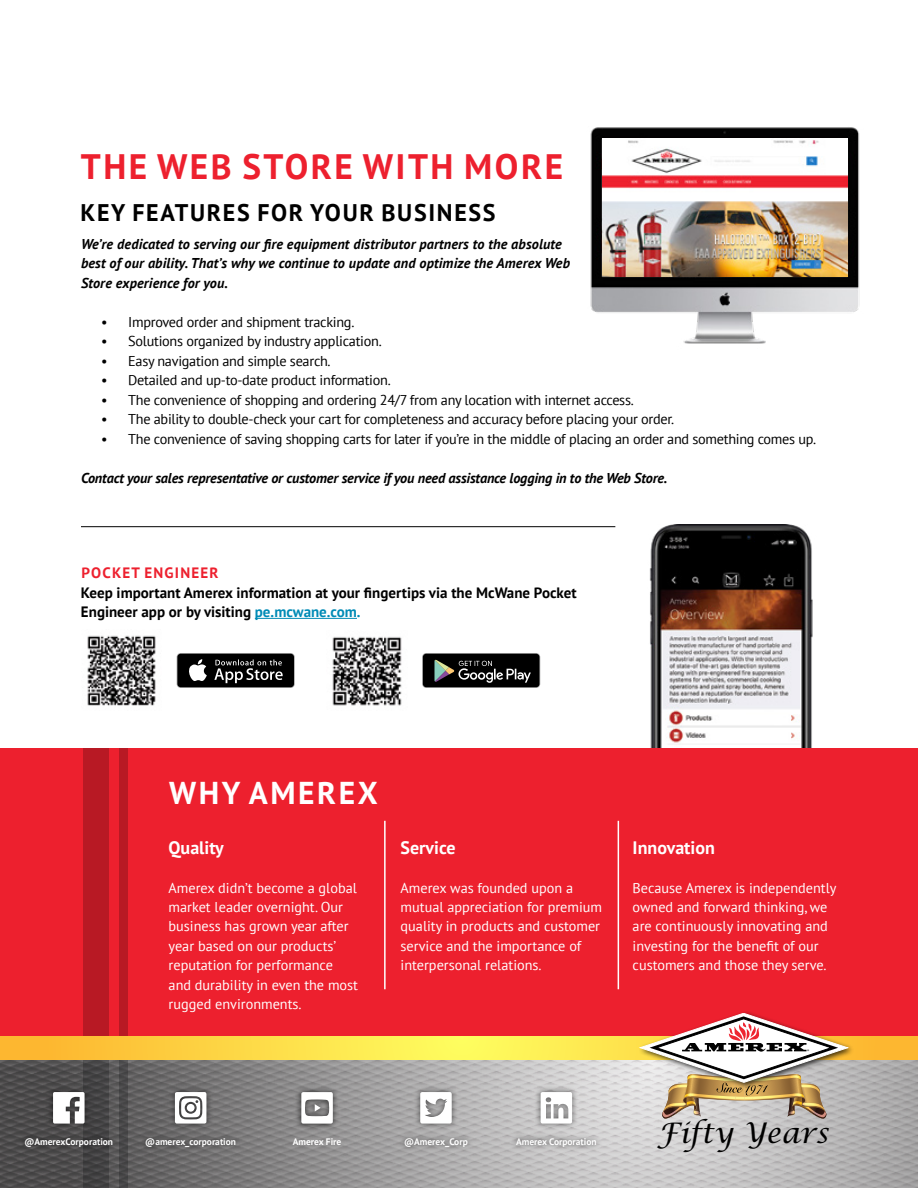
<style>
.page{position:relative;width:918px;height:1188px;background:#fff}
.page>*{position:absolute;margin:0;border:0;box-sizing:border-box;transform-origin:0 0}
.t1{font:700 35.25px "PT Sans";letter-spacing:.07em;color:#ed202e}
.t2{font:700 31.5px "PT Sans";letter-spacing:.08em;color:#fff}
.t3{font:italic 28.2px "Lucida Calligraphy";color:#000}
.t4{font:700 24px "PT Sans";letter-spacing:.07em;color:#000}
.t5{font:700 18px "PT Sans";color:#fff}
.t6{font:700 15px/19.5px "PT Sans";color:#000}
.t7{font:700 15px "PT Sans";letter-spacing:.08em;color:#ed202e}
.t8{font:14.25px/19.5px "PT Sans";color:#fff}
.t9{font:14.25px "PT Sans";letter-spacing:-.02em;color:#000}
.t10{font:italic 700 14.25px/19.5px "PT Sans";letter-spacing:.01em;color:#000}
.t11{font:italic 700 14.25px "PT Sans";letter-spacing:-.01em;color:#000}
.t12{font:700 9.45px "PT Sans";color:#fff}
.t13{font:5.1px "Myriad Pro";color:#000}
.s1{color:#008bb6}
</style>
<div class="page">
<img style="left:649px;top:525px;width:164px;height:223px">
<div style="left:0;top:748px;width:918px;height:440px;background:#ed202e"></div>
<svg style="left:0;top:1060px;width:918px;height:128px;background:#a1a0a0"></svg>
<svg style="left:83px;top:748px;width:26px;height:440px;background:#a32029"></svg>
<svg style="left:119px;top:748px;width:8px;height:440px;background:#95272f"></svg>
<hr style="left:255px;top:618px;width:102px;height:1px;background:#008bb6">
<hr style="left:384px;top:821px;width:2px;height:168px;background:#fff">
<hr style="left:618px;top:821px;width:1px;height:168px;background:#fff">
<img style="left:332px;top:637px;width:70px;height:69px">
<img style="left:87px;top:635px;width:69px;height:71px">
<svg style="left:177px;top:653px;width:118px;height:35px"></svg>
<div style="left:177px;top:654px;width:117px;height:33px;background:#000;border-radius:3px"></div>
<svg style="left:189px;top:659px;width:18px;height:22px"></svg>
<svg style="left:214px;top:659px;width:69px;height:24px"></svg>
<svg style="left:422px;top:653px;width:118px;height:35px"></svg>
<div style="left:423px;top:654px;width:116px;height:33px;background:#000;border-radius:3px"></div>
<svg style="left:434px;top:660px;width:97px;height:23px"></svg>
<hr style="left:81px;top:526px;width:534px;height:1px;background:#000">
<img style="left:590px;top:127px;width:270px;height:217px">
<img style="left:602px;top:138px;width:245px;height:138px">
<svg style="left:0;top:1036px;width:918px;height:24px;background:#fdda47"></svg>
<div style="left:637px;top:1011px;width:217px;height:79px;background:#000;opacity:.75"></div>
<svg style="left:640px;top:1013px;width:208px;height:106px;background:#c8a092"></svg>
<div style="left:140px;top:1086px;width:102px;height:66px;background:#000;opacity:.55"></div>
<svg style="left:175px;top:1092px;width:31px;height:32px"></svg>
<div style="left:19px;top:1086px;width:100px;height:66px;background:#000;opacity:.55"></div>
<svg style="left:53px;top:1092px;width:32px;height:32px"></svg>
<div style="left:398px;top:1086px;width:76px;height:66px;background:#000;opacity:.55"></div>
<svg style="left:420px;top:1092px;width:32px;height:32px"></svg>
<div style="left:510px;top:1086px;width:93px;height:66px;background:#000;opacity:.55"></div>
<svg style="left:541px;top:1092px;width:31px;height:32px"></svg>
<div style="left:295px;top:1086px;width:43px;height:44px;background:#000;opacity:.75"></div>
<svg style="left:301px;top:1092px;width:32px;height:32px"></svg>
<h1 class="t1" style="left:81px;top:143px;width:484px">THE WEB STORE WITH MORE</h1>
<h3 class="t4" style="left:81px;top:197px;width:417px">KEY FEATURES FOR YOUR BUSINESS</h3>
<p class="t10" style="left:81px;top:234px;width:491px">We’re dedicated to serving our fire equipment distributor partners to the absolute best of our ability. That’s why we continue to update and optimize the Amerex Web<br>Store experience for you.</p>
<p class="t9" style="left:101px;top:313px;width:255px">• Improved order and shipment tracking.</p>
<p class="t9" style="left:101px;top:332px;width:282px">• Solutions organized by industry application.</p>
<p class="t9" style="left:101px;top:352px;width:231px">• Easy navigation and simple search.</p>
<p class="t9" style="left:101px;top:371px;width:291px">• Detailed and up-to-date product information.</p>
<p class="t9" style="left:101px;top:391px;width:534px">• The convenience of shopping and ordering 24/7 from any location with internet access.</p>
<p class="t9" style="left:101px;top:410px;width:575px">• The ability to double-check your cart for completeness and accuracy before placing your order.</p>
<p class="t9" style="left:101px;top:430px;width:716px">• The convenience of saving shopping carts for later if you’re in the middle of placing an order and something comes up.</p>
<p class="t11" style="left:81px;top:468px;width:588px">Contact your sales representative or customer service if you need assistance logging in to the Web Store.</p>
<p class="t7" style="left:82px;top:563px;width:138px">POCKET ENGINEER</p>
<p class="t6" style="left:81px;top:582px;width:497px">Keep important Amerex information at your fingertips via the McWane Pocket<br>Engineer app or by visiting <span class="s1">pe.mcwane.com.</span></p>
<h2 class="t2" style="left:169px;top:772px;width:210px">WHY AMEREX</h2>
<p class="t5" style="left:169px;top:835px;width:57px">Quality</p>
<p class="t8" style="left:169px;top:877px;width:191px">Amerex didn’t become a global market leader overnight. Our business has grown year after year based on our products’ reputation for performance and durability in even the most rugged environments.</p>
<p class="t5" style="left:401px;top:835px;width:57px">Service</p>
<p class="t8" style="left:401px;top:877px;width:203px">Amerex was founded upon a mutual appreciation for premium quality in products and customer service and the importance of interpersonal relations.</p>
<p class="t12" style="left:25px;top:1135px;width:90px">@AmerexCorporation</p>
<p class="t12" style="left:145px;top:1135px;width:92px">@amerex_corporation</p>
<p class="t12" style="left:293px;top:1135px;width:50px">Amerex Fire</p>
<p class="t12" style="left:404px;top:1135px;width:65px">@Amerex_Corp</p>
<p class="t12" style="left:516px;top:1135px;width:82px">Amerex Corporation</p>
<p class="t5" style="left:633px;top:835px;width:84px">Innovation</p>
<p class="t8" style="left:633px;top:877px;width:206px">Because Amerex is independently owned and forward thinking, we are continuously innovating and investing for the benefit of our customers and those they serve.</p>
<p class="t13" style="left:807px;top:1048px;width:4px">®</p>
<h3 class="t3" style="left:657px;top:1116px;width:173px">Fifty Years</h3>
</div>
